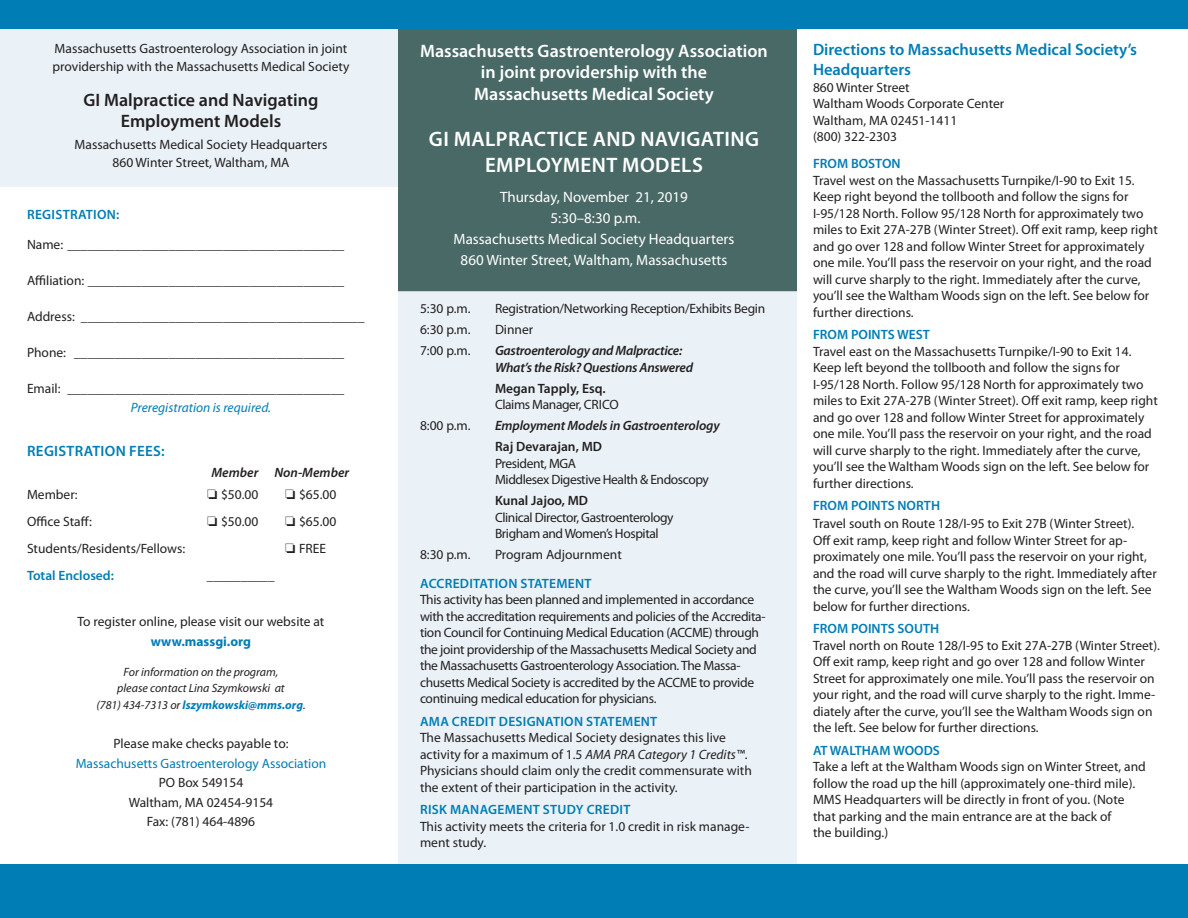
<style>
.page{position:relative;width:1188px;height:918px;background:#fff}
.page>*{position:absolute;margin:0;border:0;box-sizing:border-box;transform-origin:0 0}
.Member_letter{font:600 21px/25.5px "Myriad Pro";letter-spacing:.02em;color:#fff;text-align:center}
.Member_letter-2{font:600 18px/21.6px "Myriad Pro";color:#fff;text-align:center}
.Schedule_text_small{font:600 18px/21px "Myriad Pro";color:#231f20;text-align:center}
.Member_letter-3{font:600 16.5px/19.8px "Myriad Pro";color:#007db5}
.Member_letter-4{font:15px "Myriad Pro";color:#fff}
.Schedule_text_small-2{font:600 15px "Myriad Pro";letter-spacing:.02em;color:#007db5}
.Member_letter-5{font:13.5px/16.5px "Myriad Pro";color:#231f20}
.Schedule_text_small-3{font:13.5px/19.5px "Myriad Pro";color:#231f20;text-align:center}
.Member_letter-6{font:13.5px/16.5px "Myriad Pro";letter-spacing:-.025em;color:#231f20}
.Member_letter-7{font:13.5px/16.5px "Myriad Pro";letter-spacing:-.03em;color:#231f20}
.Member_letter-8{font:italic 600 13.5px/16.5px "Myriad Pro";letter-spacing:-.02em;color:#231f20}
.Member_letter-9{font:600 13.5px "Myriad Pro";letter-spacing:.02em;color:#007db5}
.Member_letter-10{font:600 13.5px "Myriad Pro";color:#007db5}
.Member_letter-11{font:13.5px "Myriad Pro";letter-spacing:-.02em;color:#231f20}
.Schedule_text_small-4{font:italic 13.5px "Myriad Pro";color:#007db5}
.Schedule_text_small-5{font:italic 600 13.5px "Myriad Pro";color:#231f20}
.Schedule_text_small-6{font:600 13.5px "Myriad Pro";color:#007db5}
.Schedule_text_small-7{font:600 13.5px "Myriad Pro";letter-spacing:.02em;color:#007db5}
.Schedule_text_small-8{font:italic 12px/16.5px "Myriad Pro";color:#231f20;text-align:center}
.s1{font-weight:700;color:#007db5}
.s2{color:#007db5}
.s3{font-weight:600}
.s4{font-style:italic}
</style>
<div class="page">
<div style="left:0;top:0;width:400px;height:187px;background:#e5eff6"></div>
<div style="left:398px;top:25px;width:398px;height:267px;background:#486965"></div>
<div style="left:398px;top:292px;width:398px;height:590px;background:#e5eff6"></div>
<div style="left:0;top:0;width:1188px;height:29px;background:#007db5"></div>
<div style="left:0;top:865px;width:1188px;height:53px;background:#007db5"></div>
<p class="Schedule_text_small-3" style="left:53px;top:40px;width:298px;line-height:18px;text-align:left">Massachusetts Gastroenterology Association in joint providership with the Massachusetts Medical Society</p>
<p class="Schedule_text_small" style="left:84px;top:89px;width:236px">GI Malpractice and Navigating<br>Employment Models</p>
<p class="Schedule_text_small-3" style="left:75px;top:136px;width:254px;line-height:18px">Massachusetts Medical Society Headquarters<br>860 Winter Street, Waltham, MA</p>
<p class="Schedule_text_small-7" style="left:27px;top:207px;width:94px">REGISTRATION:</p>
<p class="Schedule_text_small-3" style="left:27px;top:235px;width:319px">Name: _________________________________________</p>
<p class="Schedule_text_small-3" style="left:27px;top:271px;width:319px">Affiliation: ______________________________________</p>
<p class="Schedule_text_small-3" style="left:27px;top:307px;width:339px">Address: __________________________________________</p>
<p class="Schedule_text_small-3" style="left:27px;top:343px;width:319px">Phone: ________________________________________</p>
<p class="Schedule_text_small-3" style="left:27px;top:379px;width:319px">Email: _________________________________________</p>
<p class="Schedule_text_small-4" style="left:131px;top:401px;width:142px">Preregistration is required.</p>
<p class="Schedule_text_small-2" style="left:27px;top:443px;width:139px">REGISTRATION FEES:</p>
<p class="Schedule_text_small-5" style="left:212px;top:465px;width:139px">Member Non-Member</p>
<p class="Schedule_text_small-3" style="left:27px;top:485px;width:52px">Member:</p>
<p class="Schedule_text_small-3" style="left:207px;top:485px;width:53px">❏ $50.00</p>
<p class="Schedule_text_small-3" style="left:285px;top:485px;width:53px">❏ $65.00</p>
<p class="Schedule_text_small-3" style="left:27px;top:512px;width:66px">Office Staff:</p>
<p class="Schedule_text_small-3" style="left:207px;top:512px;width:53px">❏ $50.00</p>
<p class="Schedule_text_small-3" style="left:285px;top:512px;width:53px">❏ $65.00</p>
<p class="Schedule_text_small-3" style="left:27px;top:539px;width:160px">Students/Residents/Fellows:</p>
<p class="Schedule_text_small-3" style="left:285px;top:539px;width:43px">❏ FREE</p>
<p class="Schedule_text_small-6" style="left:27px;top:568px;width:88px">Total Enclosed:</p>
<p class="Schedule_text_small-3" style="left:207px;top:566px;width:69px">__________</p>
<p class="Schedule_text_small-3" style="left:78px;top:612px;width:248px">To register online, please visit our website at <span class="s1">www.massgi.org</span></p>
<p class="Schedule_text_small-8" style="left:96px;top:664px;width:211px">For information on the program,<br>please contact Lina Szymkowski at<br>(781) 434-7313 or <span class="s1">lszymkowski@mms.org</span>.</p>
<p class="Schedule_text_small-3" style="left:76px;top:734px;width:252px">Please make checks payable to:<br><span class="s2">Massachusetts Gastroenterology Association<br></span>PO Box 549154<br>Waltham, MA 02454-9154</p>
<p class="Member_letter-5" style="left:147px;top:814px;width:110px">Fax: (781) 464-4896</p>
<p class="Member_letter-2" style="left:420px;top:40px;width:349px">Massachusetts Gastroenterology Association in joint providership with the<br>Massachusetts Medical Society</p>
<p class="Member_letter" style="left:429px;top:127px;width:332px">GI MALPRACTICE AND NAVIGATING<br>EMPLOYMENT MODELS</p>
<p class="Member_letter-4" style="left:500px;top:189px;width:189px">Thursday, November 21, 2019</p>
<p class="Member_letter-4" style="left:551px;top:210px;width:91px">5:30–8:30 p.m.</p>
<p class="Member_letter-4" style="left:454px;top:231px;width:282px">Massachusetts Medical Society Headquarters</p>
<p class="Member_letter-4" style="left:461px;top:252px;width:268px">860 Winter Street, Waltham, Massachusetts</p>
<p class="Member_letter-5" style="left:420px;top:301px;width:52px">5:30 p.m.</p>
<p class="Member_letter-11" style="left:495px;top:302px;width:272px">Registration/Networking Reception/Exhibits Begin</p>
<p class="Member_letter-5" style="left:420px;top:322px;width:52px">6:30 p.m.</p>
<p class="Member_letter-5" style="left:495px;top:322px;width:40px">Dinner</p>
<p class="Member_letter-5" style="left:420px;top:343px;width:52px">7:00 p.m.</p>
<p class="Member_letter-8" style="left:495px;top:343px;width:200px">Gastroenterology and Malpractice:<br>What’s the Risk? Questions Answered</p>
<p class="Member_letter-7" style="left:495px;top:380px;width:125px"><span class="s3">Megan Tapply, Esq.<br></span>Claims Manager, CRICO</p>
<p class="Member_letter-5" style="left:420px;top:418px;width:52px">8:00 p.m.</p>
<p class="Member_letter-8" style="left:495px;top:418px;width:226px">Employment Models in Gastroenterology</p>
<p class="Member_letter-7" style="left:495px;top:439px;width:215px"><span class="s3">Raj Devarajan, MD<br></span>President, MGA<br>Middlesex Digestive Health &amp; Endoscopy</p>
<p class="Member_letter-7" style="left:495px;top:493px;width:180px"><span class="s3">Kunal Jajoo, MD<br></span>Clinical Director, Gastroenterology<br>Brigham and Women’s Hospital</p>
<p class="Member_letter-5" style="left:420px;top:547px;width:52px">8:30 p.m.</p>
<p class="Member_letter-5" style="left:495px;top:547px;width:128px">Program Adjournment</p>
<p class="Member_letter-9" style="left:420px;top:576px;width:173px">ACCREDITATION STATEMENT</p>
<p class="Member_letter-6" style="left:420px;top:592px;width:347px">This activity has been planned and implemented in accordance with the accreditation requirements and policies of the Accredita&shy;tion Council for Continuing Medical Education (ACCME) through the joint providership of the Massachusetts Medical Society and the Massachusetts Gastroenterology Association. The Massa&shy;chusetts Medical Society is accredited by the ACCME to provide continuing medical education for physicians.</p>
<p class="Member_letter-9" style="left:420px;top:714px;width:239px">AMA CREDIT DESIGNATION STATEMENT</p>
<p class="Member_letter-5" style="left:420px;top:730px;width:333px">The Massachusetts Medical Society designates this live activity for a maximum of 1.5 <span class="s4">AMA PRA Category 1 Credits™</span>.<br>Physicians should claim only the credit commensurate with the extent of their participation in the activity.</p>
<p class="Member_letter-9" style="left:420px;top:802px;width:212px">RISK MANAGEMENT STUDY CREDIT</p>
<p class="Member_letter-5" style="left:420px;top:818px;width:331px">This activity meets the criteria for 1.0 credit in risk manage&shy;ment study.</p>
<p class="Member_letter-3" style="left:813px;top:40px;width:326px">Directions to Massachusetts Medical Society’s<br>Headquarters</p>
<p class="Member_letter-5" style="left:813px;top:79px;width:193px">860 Winter Street<br>Waltham Woods Corporate Center<br>Waltham, MA 02451-1411<br>(800) 322-2303</p>
<p class="Member_letter-10" style="left:813px;top:156px;width:89px">FROM BOSTON</p>
<p class="Member_letter-5" style="left:813px;top:172px;width:346px">Travel west on the Massachusetts Turnpike/I-90 to Exit 15.<br>Keep right beyond the tollbooth and follow the signs for I-95/128 North. Follow 95/128 North for approximately two miles to Exit 27A-27B (Winter Street). Off exit ramp, keep right and go over 128 and follow Winter Street for approximately one mile. You’ll pass the reservoir on your right, and the road will curve sharply to the right. Immediately after the curve, you’ll see the Waltham Woods sign on the left. See below for further directions.</p>
<p class="Member_letter-10" style="left:813px;top:327px;width:118px">FROM POINTS WEST</p>
<p class="Member_letter-5" style="left:813px;top:343px;width:346px">Travel east on the Massachusetts Turnpike/I-90 to Exit 14.<br>Keep left beyond the tollbooth and follow the signs for I-95/128 North. Follow 95/128 North for approximately two miles to Exit 27A-27B (Winter Street). Off exit ramp, keep right and go over 128 and follow Winter Street for approximately one mile. You’ll pass the reservoir on your right, and the road will curve sharply to the right. Immediately after the curve, you’ll see the Waltham Woods sign on the left. See below for further directions.</p>
<p class="Member_letter-10" style="left:813px;top:498px;width:129px">FROM POINTS NORTH</p>
<p class="Member_letter-5" style="left:813px;top:516px;width:345px">Travel south on Route 128/I-95 to Exit 27B (Winter Street).<br>Off exit ramp, keep right and follow Winter Street for ap&shy;proximately one mile. You’ll pass the reservoir on your right, and the road will curve sharply to the right. Immediately after the curve, you’ll see the Waltham Woods sign on the left. See below for further directions.</p>
<p class="Member_letter-10" style="left:813px;top:621px;width:128px">FROM POINTS SOUTH</p>
<p class="Member_letter-5" style="left:813px;top:637px;width:349px">Travel north on Route 128/I-95 to Exit 27A-27B (Winter Street).<br>Off exit ramp, keep right and go over 128 and follow Winter Street for approximately one mile. You’ll pass the reservoir on your right, and the road will curve sharply to the right. Imme&shy;diately after the curve, you’ll see the Waltham Woods sign on the left. See below for further directions.</p>
<p class="Member_letter-10" style="left:813px;top:743px;width:128px">AT WALTHAM WOODS</p>
<p class="Member_letter-5" style="left:813px;top:759px;width:334px">Take a left at the Waltham Woods sign on Winter Street, and follow the road up the hill (approximately one-third mile).<br>MMS Headquarters will be directly in front of you. (Note that parking and the main entrance are at the back of<br>the building.)</p>
</div>
